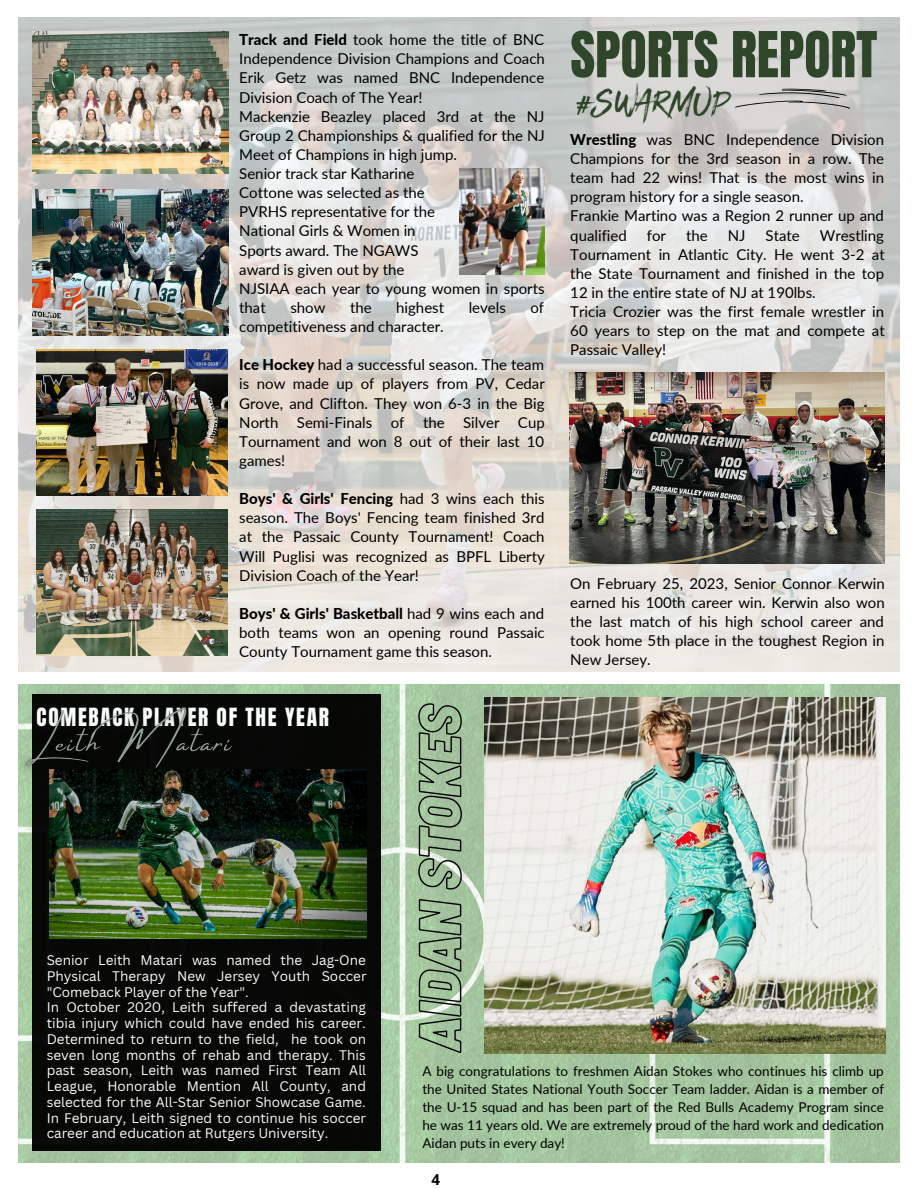
<style>
.page{position:relative;width:918px;height:1188px;background:#fff}
.page>*{position:absolute;margin:0;border:0;box-sizing:border-box;transform-origin:0 0}
.t1{font:53.85px "Anton";color:#2f462a}
.t2{font:21.3px "Anton";letter-spacing:.08em;color:#fcfffe}
.t3{font:15px/19.2px "Lato";color:#000;text-align:justify}
.t4{font:700 15px "Open Sans";color:#000}
.t5{font:13.5px/15.8px "Canva Sans";color:#fffcfc}
.t6{font:13.5px/18px "Lato";color:#000;text-align:justify}
.s1{font-weight:800}
</style>
<div class="page">
<img style="left:18px;top:18px;width:881px;height:653px">
<img style="left:18px;top:685px;width:881px;height:478px">
<div style="left:32px;top:694px;width:349px;height:457px;background:#070806"></div>
<img style="left:50px;top:769px;width:317px;height:170px">
<img style="left:485px;top:698px;width:400px;height:355px">
<img style="left:569px;top:373px;width:315px;height:190px">
<img style="left:32px;top:189px;width:196px;height:146px">
<img style="left:36px;top:350px;width:191px;height:146px">
<img style="left:36px;top:509px;width:191px;height:146px">
<img style="left:32px;top:31px;width:196px;height:142px">
<img style="left:459px;top:169px;width:86px;height:106px">
<img style="left:191px;top:627px;width:43px;height:34px">
<img style="left:191px;top:147px;width:42px;height:33px">
<img style="left:572px;top:72px;width:162px;height:61px">
<svg style="left:734px;top:51px;width:121px;height:105px;background:#ceccca"></svg>
<img style="left:18px;top:684px;width:230px;height:115px">
<svg style="left:397px;top:703px;width:87px;height:351px;background:#9db899"></svg>
<p class="t3" style="left:239px;top:30px;width:307px;text-align:left"><span class="s1">Track and Field</span> took home the title of BNC<br>Independence Division Champions and Coach<br>Erik Getz was named BNC Independence<br>Division Coach of The Year!<br>Mackenzie Beazley placed 3rd at the NJ<br>Group 2 Championships &amp; qualified for the NJ<br>Meet of Champions in high jump.<br>Senior track star Katharine<br>Cottone was selected as the<br>PVRHS representative for the<br>National Girls &amp; Women in<br>Sports award. The NGAWS<br>award is given out by the<br>NJSIAA each year to young women in sports that</p>
<p class="t3" style="left:290px;top:298px;width:37px">show</p>
<p class="t3" style="left:350px;top:298px;width:23px">the</p>
<p class="t3" style="left:396px;top:298px;width:49px">highest</p>
<p class="t3" style="left:469px;top:298px;width:39px">levels</p>
<p class="t3" style="left:530px;top:298px;width:15px">of</p>
<p class="t3" style="left:239px;top:317px;width:206px">competitiveness and character.</p>
<p class="t3" style="left:239px;top:355px;width:307px"><span class="s1">Ice Hockey</span> had a successful season. The team is now made up of players from PV, Cedar Grove, and Clifton. They won 6-3 in the Big North Semi-Finals of the Silver Cup Tournament and won 8 out of their last 10 games!</p>
<p class="t3" style="left:239px;top:489px;width:307px"><span class="s1">Boys' &amp; Girls' Fencing</span> had 3 wins each this season. The Boys' Fencing team finished 3rd at the Passaic County Tournament! Coach Will Puglisi was recognized as BPFL Liberty Division Coach of the Year!</p>
<p class="t3" style="left:239px;top:604px;width:307px"><span class="s1">Boys' &amp; Girls' Basketball</span> had 9 wins each and both teams won an opening round Passaic County Tournament game this season.</p>
<h2 class="t2" style="left:37px;top:701px;width:294px">COMEBACK PLAYER OF THE YEAR</h2>
<h1 class="t1" style="left:570px;top:16px;width:309px">SPORTS REPORT</h1>
<p class="t3" style="left:570px;top:130px;width:315px;text-align:left"><span class="s1">Wrestling</span> was BNC Independence Division Champions for the 3rd season in a row. The team had 22 wins! That is the most wins in program history for a single season.<br>Frankie Martino was a Region 2 runner up and qualified</p>
<p class="t3" style="left:570px;top:225px;width:316px;text-align:left;text-indent:250px">Wrestling Tournament in Atlantic City. He went 3-2 at the State Tournament and finished in the top 12 in the entire state of NJ at 190lbs.<br>Tricia Crozier was the first female wrestler in 60 years to step on the mat and compete at Passaic Valley!</p>
<p class="t3" style="left:647px;top:225px;width:21px">for</p>
<p class="t3" style="left:686px;top:225px;width:23px">the</p>
<p class="t3" style="left:728px;top:225px;width:19px">NJ</p>
<p class="t3" style="left:766px;top:225px;width:36px">State</p>
<p class="t3" style="left:570px;top:573px;width:316px">On February 25, 2023, Senior Connor Kerwin earned his 100th career win. Kerwin also won the last match of his high school career and took home 5th place in the toughest Region in New Jersey.</p>
<p class="t5" style="left:47px;top:952px;width:322px">Senior Leith Matari was named the Jag-One Physical Therapy New Jersey Youth Soccer "Comeback Player of the Year".<br>In October 2020, Leith suffered a devastating tibia injury which could have ended his career.<br>Determined to return to the field, he took on seven long months of rehab and therapy. This past season, Leith was named First Team All League, Honorable Mention All County, and selected for the All-Star Senior Showcase Game.<br>In February, Leith signed to continue his soccer career and education at Rutgers University.</p>
<p class="t6" style="left:422px;top:1062px;width:463px">A big congratulations to freshmen Aidan Stokes who continues his climb up the United States National Youth Soccer Team ladder. Aidan is a member of the U-15 squad and has been part of the Red Bulls Academy Program since he was 11 years old. We are extremely proud of the hard work and dedication Aidan puts in every day!</p>
<p class="t4" style="left:432px;top:1169px;width:10px">4</p>
</div>
